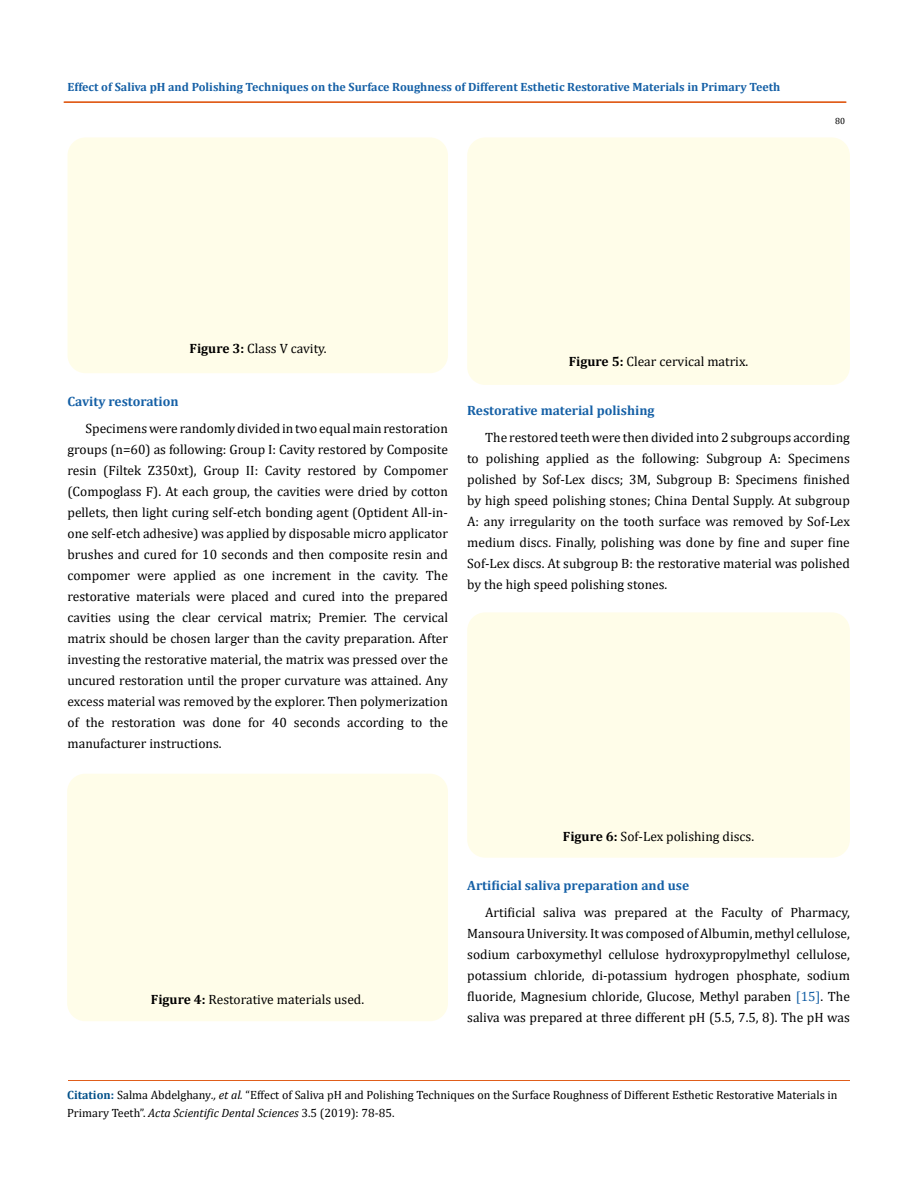
<style>
.page{position:relative;width:917px;height:1188px;background:#fff}
.page>*{position:absolute;margin:0;border:0;box-sizing:border-box;transform-origin:0 0}
.t1{font:13.5px/21px "Cambria";color:#000;text-align:justify}
.t2{font:700 13.5px "Cambria";color:#1560a6}
.t3{font:12px/18px "Cambria";color:#000}
.t4{font:700 12px "Cambria";color:#1560a6}
.t5{font:9px "Cambria";color:#000}
.s1{font-weight:700}
.s2{color:#1560a6}
.s3{font-weight:700;color:#035089}
.s4{font-style:italic}
</style>
<div class="page">
<div style="left:67px;top:137px;width:381px;height:236px;background:#fffde9;border-radius:18px"></div>
<div style="left:67px;top:774px;width:381px;height:247px;background:#fffde9;border-radius:18px"></div>
<div style="left:467px;top:137px;width:382px;height:248px;background:#fffde9;border-radius:18px"></div>
<div style="left:467px;top:612px;width:382px;height:246px;background:#fffde9;border-radius:18px"></div>
<hr style="left:68px;top:1081px;width:781px;height:1px;background:#e05d1a">
<div style="left:64px;top:102px;width:782px;height:1px;border:1px solid #e05d1a"></div>
<p class="t4" style="left:67px;top:79px;width:714px">Effect of Saliva pH and Polishing Techniques on the Surface Roughness of Different Esthetic Restorative Materials in Primary Teeth</p>
<p class="t5" style="left:835px;top:115px;width:11px">80</p>
<p class="t1" style="left:189px;top:338px;width:139px"><span class="s1">Figure 3:</span> Class V cavity.</p>
<p class="t1" style="left:568px;top:351px;width:181px"><span class="s1">Figure 5:</span> Clear cervical matrix.</p>
<p class="t2" style="left:67px;top:391px;width:113px">Cavity restoration</p>
<p class="t1" style="left:67px;top:417px;width:382px;text-indent:18px">Specimens were randomly divided in two equal main restoration groups (n=60) as following: Group I: Cavity restored by Composite resin (Filtek Z350xt), Group II: Cavity restored by Compomer (Compoglass F). At each group, the cavities were dried by cotton pellets, then light curing self-etch bonding agent (Optident All-in&shy;one self-etch adhesive) was applied by disposable micro applicator brushes and cured for 10 seconds and then composite resin and compomer were applied as one increment in the cavity. The restorative materials were placed and cured into the prepared cavities using the clear cervical matrix; Premier. The cervical matrix should be chosen larger than the cavity preparation. After investing the restorative material, the matrix was pressed over the uncured restoration until the proper curvature was attained. Any excess material was removed by the explorer. Then polymerization of the restoration was done for 40 seconds according to the manufacturer instructions.</p>
<p class="t2" style="left:467px;top:401px;width:189px">Restorative material polishing</p>
<p class="t1" style="left:467px;top:427px;width:384px;text-indent:18px">The restored teeth were then divided into 2 subgroups according to polishing applied as the following: Subgroup A: Specimens polished by Sof-Lex discs; 3M, Subgroup B: Specimens finished by high speed polishing stones; China Dental Supply. At subgroup A: any irregularity on the tooth surface was removed by Sof-Lex medium discs. Finally, polishing was done by fine and super fine Sof-Lex discs. At subgroup B: the restorative material was polished by the high speed polishing stones.</p>
<p class="t1" style="left:151px;top:988px;width:215px"><span class="s1">Figure 4:</span> Restorative materials used.</p>
<p class="t1" style="left:563px;top:826px;width:193px"><span class="s1">Figure 6:</span> Sof-Lex polishing discs.</p>
<p class="t2" style="left:467px;top:876px;width:223px">Artificial saliva preparation and use</p>
<p class="t1" style="left:467px;top:902px;width:384px;text-indent:18px">Artificial saliva was prepared at the Faculty of Pharmacy, Mansoura University. It was composed of Albumin, methyl cellulose, sodium carboxymethyl cellulose hydroxypropylmethyl cellulose, potassium chloride, di-potassium hydrogen phosphate, sodium fluoride, Magnesium chloride, Glucose, Methyl paraben <span class="s2">[15]</span>. The saliva was prepared at three different pH (5.5, 7.5, 8). The pH was</p>
<p class="t3" style="left:67px;top:1086px;width:771px"><span class="s3">Citation:</span> Salma Abdelghany<span class="s4">., et al.</span> “Effect of Saliva pH and Polishing Techniques on the Surface Roughness of Different Esthetic Restorative Materials in<br>Primary Teeth”. <span class="s4">Acta Scientific Dental Sciences</span> 3.5 (2019): 78-85.</p>
</div>
